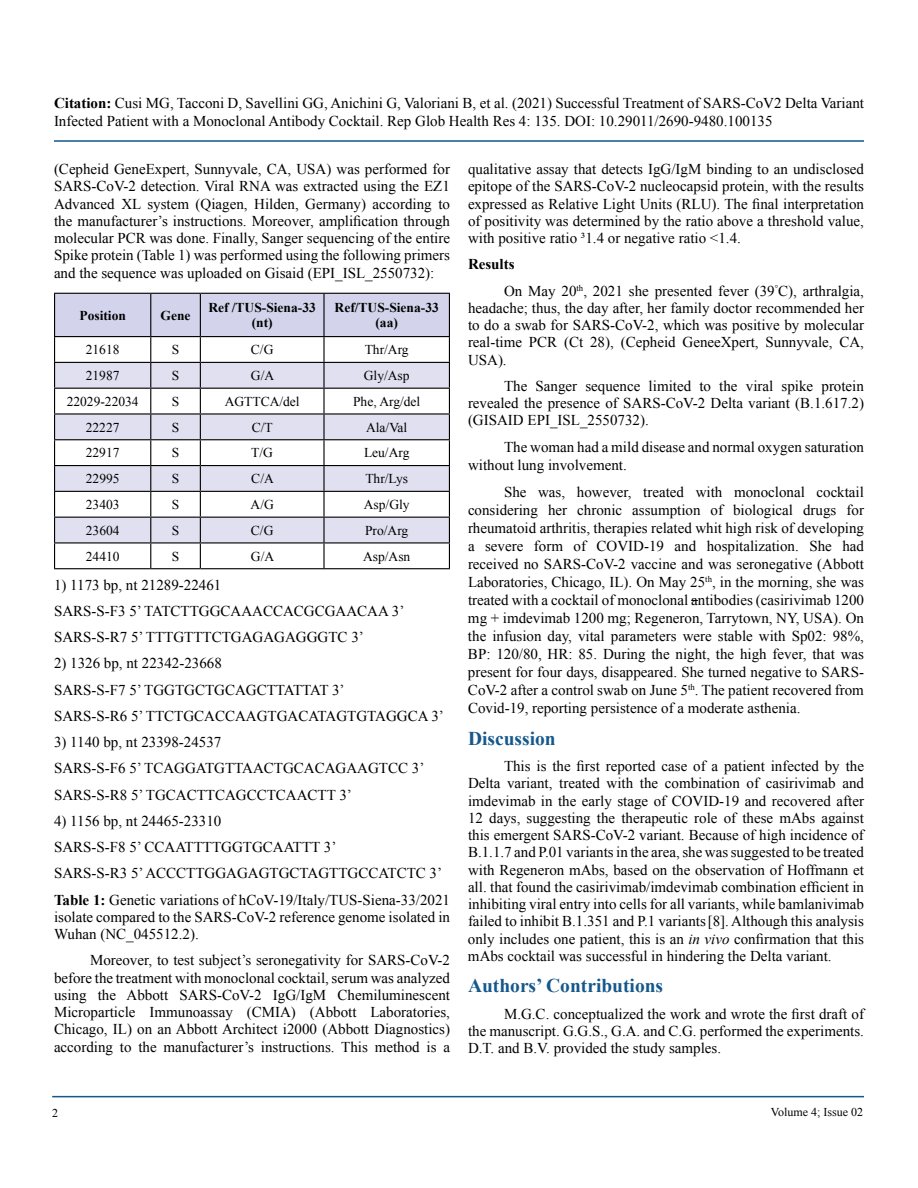
<style>
.page{position:relative;width:918px;height:1188px;background:#fff}
.page>*{position:absolute;margin:0;border:0;box-sizing:border-box;transform-origin:0 0}
.t1{font:700 19.5px "Times New Roman";color:#15588c}
.t2{font:15px/17.2px "Times New Roman";color:#000}
.t3{font:13.5px "Times New Roman";color:#000}
.t4{font:700 13.5px/15.5px "Times New Roman";color:#000;text-align:center}
.t5{font:12px "Times New Roman";color:#000}
.s1{font-weight:700}
.s2{font-style:italic}
</style>
<div class="page">
<hr style="left:54px;top:140px;width:810px;height:2px;background:#15588c">
<hr style="left:52px;top:1096px;width:812px;height:1px;background:#15588c">
<svg style="left:54px;top:293px;width:396px;height:275px"></svg>
<hr style="left:54px;top:568px;width:97px;height:1px;background:#000">
<hr style="left:151px;top:568px;width:49px;height:1px;background:#000">
<hr style="left:200px;top:568px;width:124px;height:1px;background:#000">
<hr style="left:324px;top:568px;width:126px;height:1px;background:#000">
<p class="t2" style="left:54px;top:94px;width:812px;line-height:18px"><span class="s1">Citation:</span> Cusi MG, Tacconi D, Savellini GG, Anichini G, Valoriani B, et al. (2021) Successful Treatment of SARS-CoV2 Delta Variant<br>Infected Patient with a Monoclonal Antibody Cocktail. Rep Glob Health Res 4: 135. DOI: 10.29011/2690-9480.100135</p>
<p class="t2" style="left:54px;top:160px;width:398px;text-align:justify">(Cepheid GeneExpert, Sunnyvale, CA, USA) was performed for SARS-CoV-2 detection. Viral RNA was extracted using the EZ1<br>Advanced XL system (Qiagen, Hilden, Germany) according to the manufacturer’s instructions. Moreover, amplification through molecular PCR was done. Finally, Sanger sequencing of the entire Spike protein (Table 1) was performed using the following primers and the sequence was uploaded on Gisaid (EPI_ISL_2550732):</p>
<p class="t4" style="left:79px;top:307px;width:48px">Position</p>
<p class="t4" style="left:161px;top:307px;width:31px">Gene</p>
<p class="t4" style="left:208px;top:299px;width:109px">Ref /TUS-Siena-33 (nt)</p>
<p class="t4" style="left:335px;top:299px;width:106px">Ref/TUS-Siena-33 (aa)</p>
<p class="t3" style="left:86px;top:341px;width:35px">21618</p>
<p class="t3" style="left:172px;top:341px;width:9px">S</p>
<p class="t3" style="left:251px;top:341px;width:24px">C/G</p>
<p class="t3" style="left:365px;top:341px;width:45px">Thr/Arg</p>
<p class="t3" style="left:86px;top:366px;width:35px">21987</p>
<p class="t3" style="left:172px;top:366px;width:9px">S</p>
<p class="t3" style="left:251px;top:366px;width:25px">G/A</p>
<p class="t3" style="left:364px;top:366px;width:47px">Gly/Asp</p>
<p class="t3" style="left:67px;top:392px;width:73px">22029-22034</p>
<p class="t3" style="left:172px;top:392px;width:9px">S</p>
<p class="t3" style="left:225px;top:392px;width:76px">AGTTCA/del</p>
<p class="t3" style="left:353px;top:392px;width:69px">Phe, Arg/del</p>
<p class="t3" style="left:86px;top:418px;width:35px">22227</p>
<p class="t3" style="left:172px;top:418px;width:9px">S</p>
<p class="t3" style="left:252px;top:418px;width:23px">C/T</p>
<p class="t3" style="left:366px;top:418px;width:43px">Ala/Val</p>
<p class="t3" style="left:86px;top:444px;width:35px">22917</p>
<p class="t3" style="left:172px;top:444px;width:9px">S</p>
<p class="t3" style="left:251px;top:444px;width:23px">T/G</p>
<p class="t3" style="left:364px;top:444px;width:47px">Leu/Arg</p>
<p class="t3" style="left:86px;top:470px;width:35px">22995</p>
<p class="t3" style="left:172px;top:470px;width:9px">S</p>
<p class="t3" style="left:251px;top:470px;width:24px">C/A</p>
<p class="t3" style="left:365px;top:470px;width:44px">Thr/Lys</p>
<p class="t3" style="left:86px;top:495px;width:35px">23403</p>
<p class="t3" style="left:172px;top:495px;width:9px">S</p>
<p class="t3" style="left:251px;top:495px;width:25px">A/G</p>
<p class="t3" style="left:364px;top:495px;width:47px">Asp/Gly</p>
<p class="t3" style="left:86px;top:521px;width:35px">23604</p>
<p class="t3" style="left:172px;top:521px;width:9px">S</p>
<p class="t3" style="left:251px;top:521px;width:24px">C/G</p>
<p class="t3" style="left:365px;top:521px;width:45px">Pro/Arg</p>
<p class="t3" style="left:86px;top:547px;width:35px">24410</p>
<p class="t3" style="left:172px;top:547px;width:9px">S</p>
<p class="t3" style="left:251px;top:547px;width:25px">G/A</p>
<p class="t3" style="left:363px;top:547px;width:49px">Asp/Asn</p>
<p class="t2" style="left:54px;top:571px;width:352px;line-height:26.2px">1) 1173 bp, nt 21289-22461<br>SARS-S-F3 5’ TATCTTGGCAAACCACGCGAACAA 3’<br>SARS-S-R7 5’ TTTGTTTCTGAGAGAGGGTC 3’</p>
<p class="t2" style="left:54px;top:650px;width:391px;line-height:26.2px">2) 1326 bp, nt 22342-23668<br>SARS-S-F7 5’ TGGTGCTGCAGCTTATTAT 3’<br>SARS-S-R6 5’ TTCTGCACCAAGTGACATAGTGTAGGCA 3’</p>
<p class="t2" style="left:54px;top:729px;width:372px;line-height:26.2px">3) 1140 bp, nt 23398-24537<br>SARS-S-F6 5’ TCAGGATGTTAACTGCACAGAAGTCC 3’<br>SARS-S-R8 5’ TGCACTTCAGCCTCAACTT 3’</p>
<p class="t2" style="left:54px;top:807px;width:398px;line-height:26.2px">4) 1156 bp, nt 24465-23310<br>SARS-S-F8 5’ CCAATTTTGGTGCAATTT 3’<br>SARS-S-R3 5’ ACCCTTGGAGAGTGCTAGTTGCCATCTC 3’ <span class="s1">Table 1:</span> Genetic variations of hCoV-19/Italy/TUS-Siena-33/2021</p>
<p class="t2" style="left:54px;top:908px;width:398px">isolate compared to the SARS-CoV-2 reference genome isolated in<br>Wuhan (NC_045512.2).</p>
<p class="t2" style="left:54px;top:951px;width:398px;text-align:justify;text-indent:36px">Moreover, to test subject’s seronegativity for SARS-CoV-2 before the treatment with monoclonal cocktail, serum was analyzed using the Abbott SARS-CoV-2 IgG/IgM Chemiluminescent Microparticle Immunoassay (CMIA) (Abbott Laboratories, Chicago, IL) on an Abbott Architect i2000 (Abbott Diagnostics) according to the manufacturer’s instructions. This method is a</p>
<p class="t2" style="left:468px;top:160px;width:398px;text-align:justify">qualitative assay that detects IgG/IgM binding to an undisclosed epitope of the SARS-CoV-2 nucleocapsid protein, with the results expressed as Relative Light Units (RLU). The final interpretation of positivity was determined by the ratio above a threshold value, with positive ratio ³1.4 or negative ratio &lt;1.4.</p>
<p class="t2" style="left:504px;top:251px;width:362px;line-height:26.2px;text-indent:-36px"><span class="s1">Results<br></span>On May 20<sup>th</sup>, 2021 she presented fever (39<sup>°</sup>C), arthralgia,</p>
<p class="t2" style="left:468px;top:299px;width:398px;text-align:justify">headache; thus, the day after, her family doctor recommended her to do a swab for SARS-CoV-2, which was positive by molecular real-time PCR (Ct 28), (Cepheid GeneeXpert, Sunnyvale, CA, USA).</p>
<p class="t2" style="left:468px;top:377px;width:398px;text-align:justify;text-indent:36px">The Sanger sequence limited to the viral spike protein revealed the presence of SARS-CoV-2 Delta variant (B.1.617.2) (GISAID EPI_ISL_2550732).</p>
<p class="t2" style="left:468px;top:438px;width:398px;line-height:18px;text-indent:36px">The woman had a mild disease and normal oxygen saturation without lung involvement.</p>
<p class="t2" style="left:468px;top:483px;width:398px;line-height:18px;text-align:justify;text-indent:36px">She was, however, treated with monoclonal cocktail considering her chronic assumption of biological drugs for rheumatoid arthritis, therapies related whit high risk of developing a severe form of COVID-19 and hospitalization. She had received no SARS-CoV-2 vaccine and was seronegative (Abbott Laboratories, Chicago, IL). On May 25<sup>th</sup>, in the morning, she was treated with a cocktail of monoclonal antibodies (casirivimab 1200 mg + imdevimab 1200 mg; Regeneron, Tarrytown, NY, USA). On the infusion day, vital parameters were stable with Sp02: 98%, BP: 120/80, HR: 85. During the night, the high fever, that was present for four days, disappeared. She turned negative to SARS-CoV-2 after a control swab on June 5<sup>th</sup>. The patient recovered from Covid-19, reporting persistence of a moderate asthenia.</p>
<h1 class="t1" style="left:468px;top:725px;width:89px">Discussion</h1>
<p class="t2" style="left:468px;top:757px;width:398px;text-align:justify;text-indent:36px">This is the first reported case of a patient infected by the Delta variant, treated with the combination of casirivimab and imdevimab in the early stage of COVID-19 and recovered after 12 days, suggesting the therapeutic role of these mAbs against this emergent SARS-CoV-2 variant. Because of high incidence of B.1.1.7 and P.01 variants in the area, she was suggested to be treated with Regeneron mAbs, based on the observation of Hoffmann et all. that found the casirivimab/imdevimab combination efficient in inhibiting viral entry into cells for all variants, while bamlanivimab failed to inhibit B.1.351 and P.1 variants[8]. Although this analysis only includes one patient, this is an <span class="s2">in vivo</span> confirmation that this mAbs cocktail was successful in hindering the Delta variant.</p>
<h1 class="t1" style="left:468px;top:972px;width:197px">Authors’ Contributions</h1>
<p class="t2" style="left:468px;top:1005px;width:398px;text-align:justify;text-indent:36px">M.G.C. conceptualized the work and wrote the first draft of the manuscript. G.G.S., G.A. and C.G. performed the experiments.<br>D.T. and B.V. provided the study samples.</p>
<p class="t5" style="left:52px;top:1105px;width:7px">2</p>
<p class="t5" style="left:771px;top:1104px;width:94px">Volume 4; Issue 02</p>
</div>
